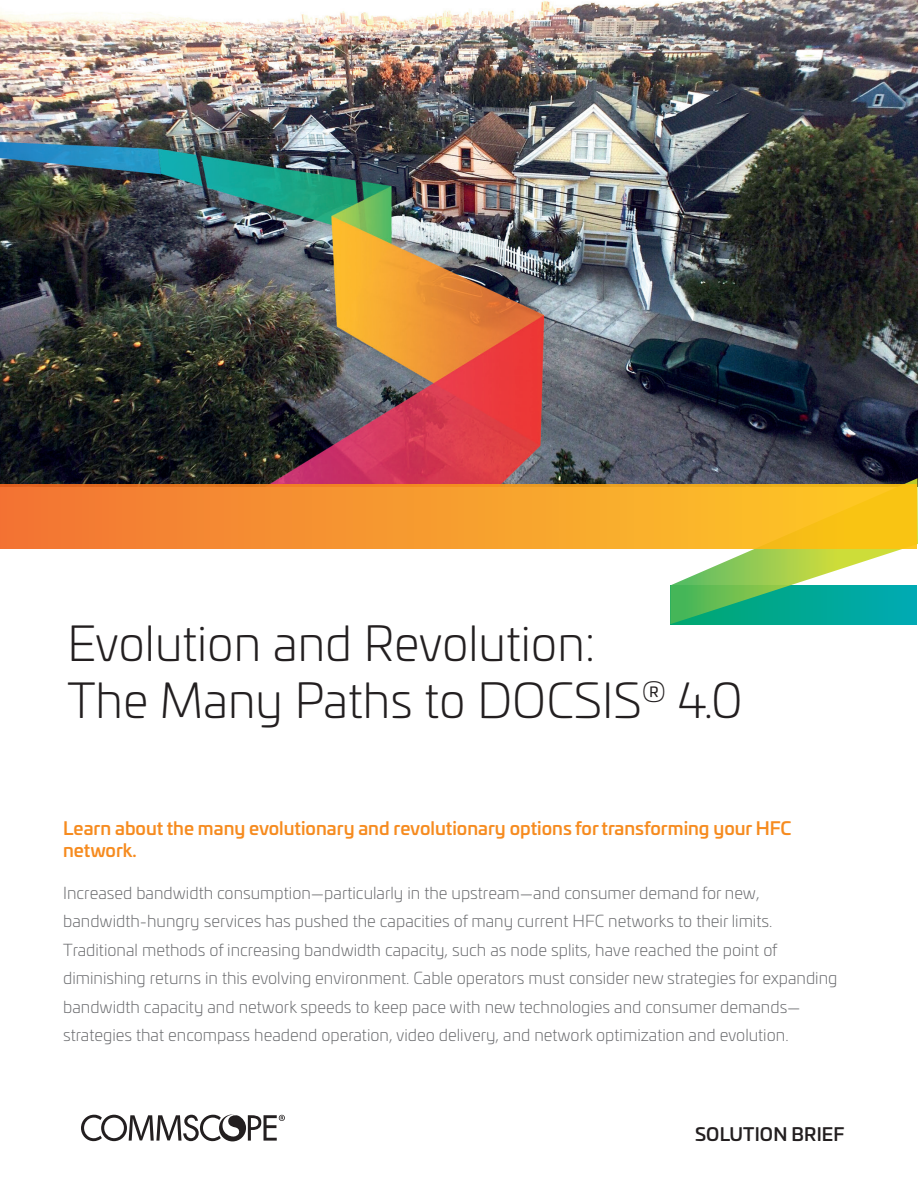
<style>
.page{position:relative;width:918px;height:1188px;background:#fff}
.page>*{position:absolute;margin:0;border:0;box-sizing:border-box;transform-origin:0 0}
.CS_Cover_Header_32pt-Black{font:300 48px "Univia Pro";color:#231f20}
.CS_Cover_subhead_12pt-Orange{font:500 18px/22.5px "Univia Pro";color:#f68b1f}
.t1{font:500 18px "Univia Pro";letter-spacing:.01em;color:#231f20}
.CS_Intro_body_11_pt{font:300 16.5px/28.5px "Univia Pro";color:#6c6d70}
</style>
<div class="page">
<svg style="left:81px;top:1114px;width:204px;height:27px"></svg>
<img style="left:0;top:0;width:918px;height:485px">
<svg style="left:670px;top:478px;width:248px;height:146px"></svg>
<div style="left:0;top:485px;width:916px;height:64px;background:linear-gradient(to right,#f37439,#fcca20)"></div>
<p class="CS_Cover_Header_32pt-Black" style="left:68px;top:610px;width:530px">Evolution and Revolution:</p>
<p class="CS_Cover_Header_32pt-Black" style="left:68px;top:667px;width:677px">The Many Paths to DOCSIS<sup>®</sup> 4.0</p>
<p class="CS_Cover_subhead_12pt-Orange" style="left:63px;top:815px;width:730px">Learn about the many evolutionary and revolutionary options for transforming your HFC network.</p>
<p class="CS_Intro_body_11_pt" style="left:63px;top:878px;width:776px">Increased bandwidth consumption—particularly in the upstream—and consumer demand for new, bandwidth-hungry services has pushed the capacities of many current HFC networks to their limits.<br>Traditional methods of increasing bandwidth capacity, such as node splits, have reached the point of diminishing returns in this evolving environment. Cable operators must consider new strategies for expanding bandwidth capacity and network speeds to keep pace with new technologies and consumer demands— strategies that encompass headend operation, video delivery, and network optimization and evolution.</p>
<p class="t1" style="left:695px;top:1120px;width:151px">SOLUTION BRIEF</p>
</div>
